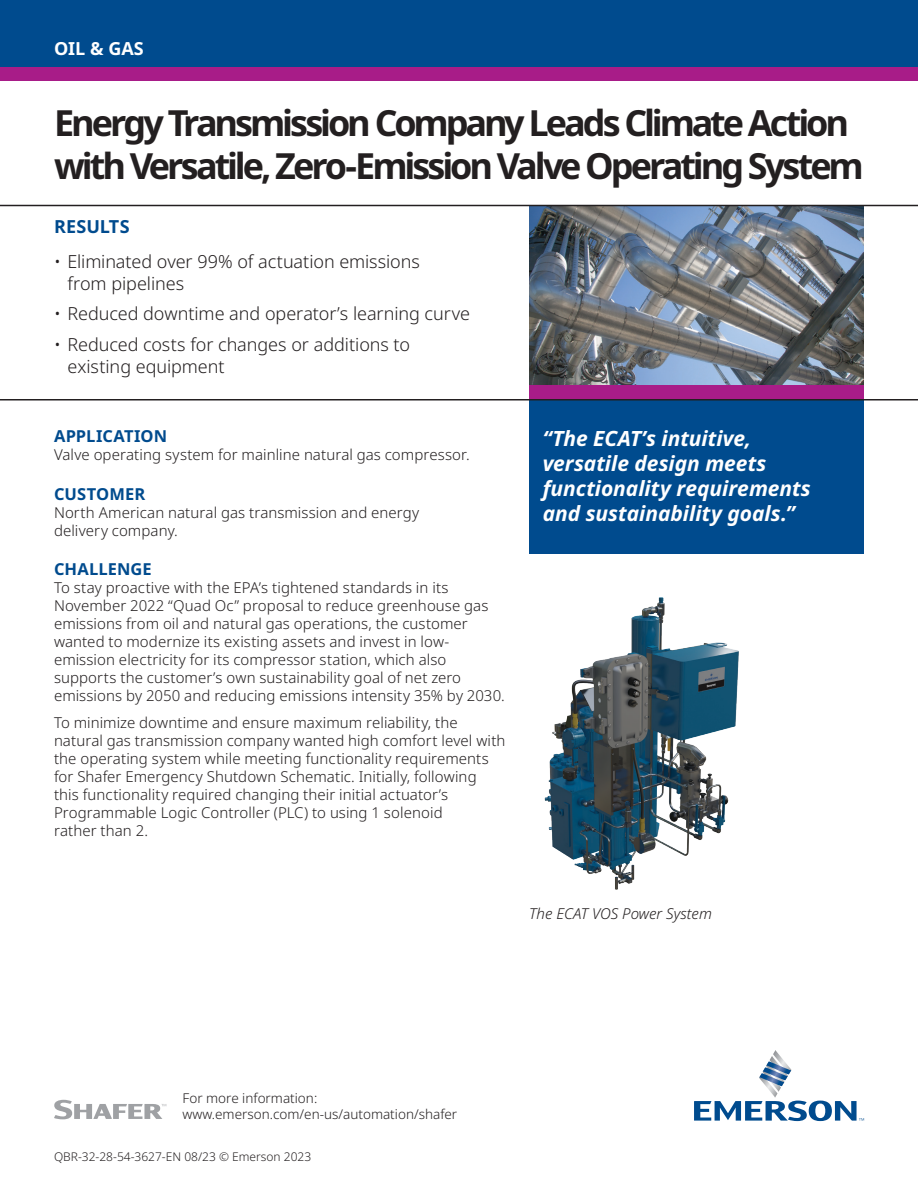
<style>
.page{position:relative;width:918px;height:1188px;background:#fff}
.page>*{position:absolute;margin:0;border:0;box-sizing:border-box;transform-origin:0 0}
.t1{font:700 36px/43.2px "Noto Sans";letter-spacing:-.085em;color:#231f20}
.t2{font:italic 700 21px/25.2px "Noto Sans";color:#fff}
.t3{font:300 18px/21.6px "Noto Sans";letter-spacing:-.005em;color:#231f20}
.t4{font:700 18px "Noto Sans";color:#fff}
.t5{font:700 18px "Noto Sans";letter-spacing:.005em;color:#004b8e}
.t6{font:700 16.5px "Noto Sans";letter-spacing:.005em;color:#004b8e}
.t7{font:300 15px/18px "Noto Sans";letter-spacing:.005em;color:#231f20}
.t8{font:italic 300 15px "Noto Sans";color:#231f20}
.t9{font:300 13.5px/16.2px "Noto Sans";color:#231f20}
.t10{font:300 12px "Noto Sans";color:#231f20}
</style>
<div class="page">
<div style="left:529px;top:400px;width:335px;height:154px;background:#004b8e"></div>
<img style="left:529px;top:206px;width:335px;height:179px">
<div style="left:529px;top:385px;width:335px;height:15px;background:#a81c88"></div>
<div style="left:0;top:0;width:918px;height:68px;background:#004b8e"></div>
<div style="left:0;top:68px;width:918px;height:13px;background:#a81c88"></div>
<hr style="left:0;top:205px;width:918px;height:1px;background:#231f20">
<hr style="left:0;top:399px;width:918px;height:1px;background:#231f20">
<img style="left:544px;top:597px;width:195px;height:293px">
<svg style="left:694px;top:1050px;width:170px;height:71px"></svg>
<svg style="left:54px;top:1100px;width:112px;height:19px"></svg>
<p class="t4" style="left:54px;top:39px;width:91px">OIL &amp; GAS</p>
<h1 class="t1" style="left:54px;top:102px;width:812px">Energy Transmission Company Leads Climate Action with Versatile, Zero-Emission Valve Operating System</h1>
<p class="t5" style="left:54px;top:216px;width:77px">RESULTS</p>
<p class="t3" style="left:68px;top:251px;width:354px;text-indent:-14px">• Eliminated over 99% of actuation emissions from pipelines</p>
<p class="t3" style="left:54px;top:303px;width:418px">• Reduced downtime and operator’s learning curve</p>
<p class="t3" style="left:68px;top:334px;width:344px;text-indent:-14px">• Reduced costs for changes or additions to existing equipment</p>
<p class="t6" style="left:54px;top:427px;width:115px">APPLICATION</p>
<p class="t7" style="left:54px;top:446px;width:417px">Valve operating system for mainline natural gas compressor.</p>
<p class="t6" style="left:54px;top:485px;width:93px">CUSTOMER</p>
<p class="t7" style="left:54px;top:504px;width:367px">North American natural gas transmission and energy delivery company.</p>
<p class="t6" style="left:54px;top:560px;width:99px">CHALLENGE</p>
<p class="t7" style="left:54px;top:579px;width:452px">To stay proactive with the EPA’s tightened standards in its November 2022 “Quad Oc” proposal to reduce greenhouse gas emissions from oil and natural gas operations, the customer wanted to modernize its existing assets and invest in low&shy;emission electricity for its compressor station, which also supports the customer’s own sustainability goal of net zero emissions by 2050 and reducing emissions intensity 35% by 2030.</p>
<p class="t7" style="left:54px;top:714px;width:453px">To minimize downtime and ensure maximum reliability, the natural gas transmission company wanted high comfort level with the operating system while meeting functionality requirements for Shafer Emergency Shutdown Schematic. Initially, following<br>this functionality required changing their initial actuator’s Programmable Logic Controller (PLC) to using 1 solenoid<br>rather than 2.</p>
<h2 class="t2" style="left:543px;top:426px;width:270px">“The ECAT’s intuitive, versatile design meets functionality requirements and sustainability goals.”</h2>
<p class="t8" style="left:529px;top:903px;width:184px">The ECAT VOS Power System</p>
<p class="t9" style="left:183px;top:1090px;width:276px">For more information: www.emerson.com/en-us/automation/shafer</p>
<p class="t10" style="left:54px;top:1150px;width:259px">QBR-32-28-54-3627-EN 08/23 © Emerson 2023</p>
</div>
